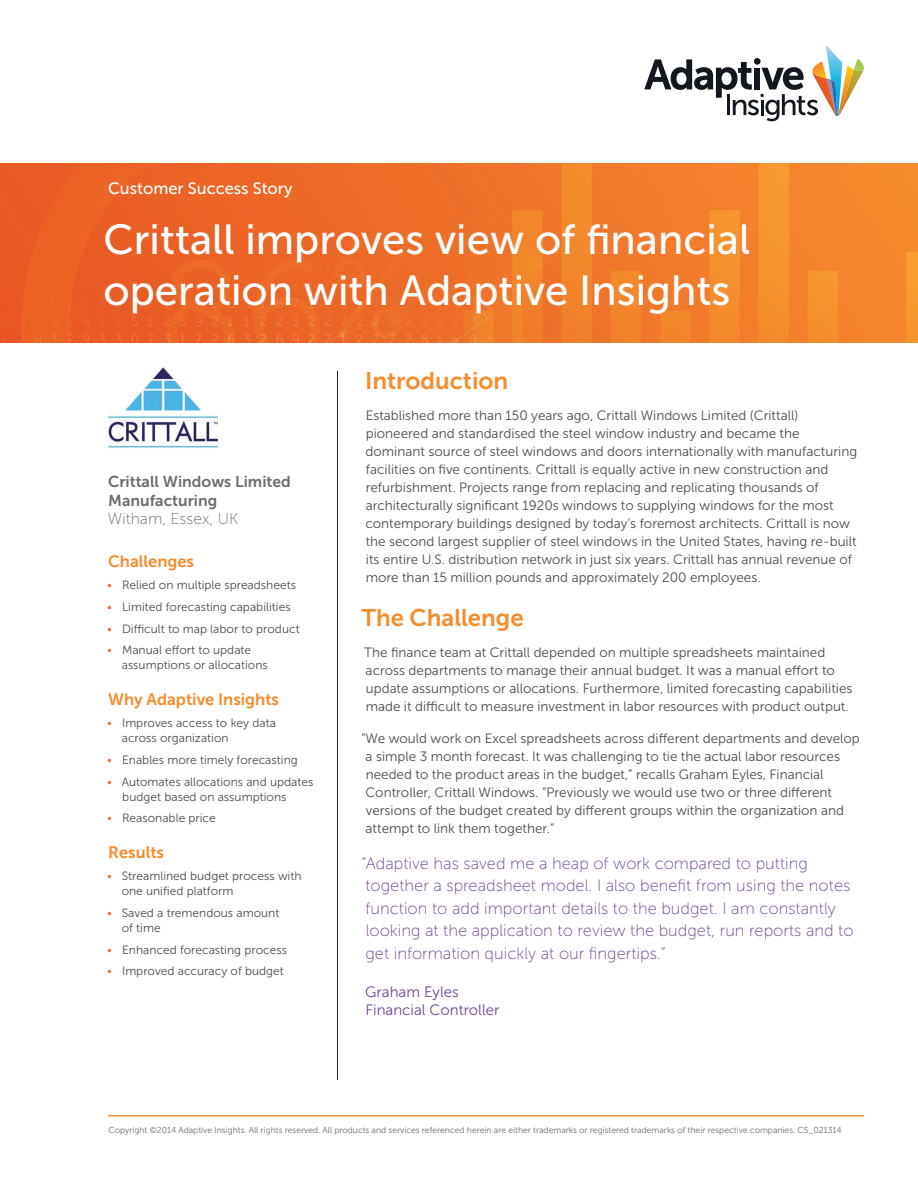
<style>
.page{position:relative;width:918px;height:1188px;background:#fff}
.page>*{position:absolute;margin:0;border:0;box-sizing:border-box;transform-origin:0 0}
.t1{font:42px/51px "Museo Sans 500";color:#fff}
.t2{font:24px "Museo Sans 700";color:#f68c2c}
.t3{font:16.5px/22.5px "Museo Sans 100";color:#6f4795}
.t4{font:16.5px "Museo Sans 700";color:#f68c2c}
.t5{font:16.5px "Museo Sans 500";color:#fff}
.t6{font:15.75px/18.8px "Museo Sans 700";color:#6c6d70}
.t7{font:15.75px "Museo Sans 100";color:#6c6d70}
.t8{font:15px/18px "Museo Sans 300";color:#6f4795}
.t9{font:13.5px/18px "Museo Sans 300";color:#4b4c4d}
.t10{font:12px/15px "Museo Sans 300";color:#4b4c4d}
.t11{font:8.7px "Museo Sans 300";color:#6c6b71}
.s1{color:#e8703b}
</style>
<div class="page">
<img style="left:0;top:164px;width:918px;height:178px">
<hr style="left:108px;top:1115px;width:756px;height:1px;background:#f68c2c">
<svg style="left:644px;top:46px;width:220px;height:75px"></svg>
<hr style="left:337px;top:371px;width:1px;height:709px;background:#231f20">
<img style="left:108px;top:368px;width:110px;height:80px">
<p class="t5" style="left:108px;top:179px;width:186px">Customer Success Story</p>
<h1 class="t1" style="left:104px;top:215px;width:648px">Crittall improves view of financial operation with Adaptive Insights</h1>
<p class="t6" style="left:108px;top:472px;width:184px">Crittall Windows Limited<br>Manufacturing</p>
<p class="t7" style="left:108px;top:511px;width:132px">Witham, Essex, UK</p>
<p class="t4" style="left:108px;top:552px;width:87px">Challenges</p>
<p class="t10" style="left:107px;top:577px;width:190px"><span class="s1">•</span> Relied on multiple spreadsheets</p>
<p class="t10" style="left:107px;top:599px;width:185px"><span class="s1">•</span> Limited forecasting capabilities</p>
<p class="t10" style="left:107px;top:621px;width:194px"><span class="s1">•</span> Difficult to map labor to product</p>
<p class="t10" style="left:122px;top:643px;width:148px;text-indent:-15px"><span class="s1">•</span> Manual effort to update assumptions or allocations</p>
<p class="t4" style="left:108px;top:690px;width:172px">Why Adaptive Insights</p>
<p class="t10" style="left:122px;top:715px;width:156px;text-indent:-15px"><span class="s1">•</span> Improves access to key data across organization</p>
<p class="t10" style="left:107px;top:752px;width:192px"><span class="s1">•</span> Enables more timely forecasting</p>
<p class="t10" style="left:122px;top:774px;width:193px;text-indent:-15px"><span class="s1">•</span> Automates allocations and updates budget based on assumptions</p>
<p class="t10" style="left:107px;top:811px;width:110px"><span class="s1">•</span> Reasonable price</p>
<p class="t4" style="left:108px;top:843px;width:57px">Results</p>
<p class="t10" style="left:122px;top:868px;width:181px;text-indent:-15px"><span class="s1">•</span> Streamlined budget process with one unified platform</p>
<p class="t10" style="left:122px;top:905px;width:159px;text-indent:-15px"><span class="s1">•</span> Saved a tremendous amount of time</p>
<p class="t10" style="left:107px;top:942px;width:181px"><span class="s1">•</span> Enhanced forecasting process</p>
<p class="t10" style="left:107px;top:964px;width:178px"><span class="s1">•</span> Improved accuracy of budget</p>
<h2 class="t2" style="left:365px;top:367px;width:145px">Introduction</h2>
<p class="t9" style="left:365px;top:407px;width:493px">Established more than 150 years ago, Crittall Windows Limited (Crittall) pioneered and standardised the steel window industry and became the dominant source of steel windows and doors internationally with manufacturing facilities on five continents. Crittall is equally active in new construction and refurbishment. Projects range from replacing and replicating thousands of architecturally significant 1920s windows to supplying windows for the most contemporary buildings designed by today’s foremost architects. Crittall is now the second largest supplier of steel windows in the United States, having re-built its entire U.S. distribution network in just six years. Crittall has annual revenue of more than 15 million pounds and approximately 200 employees.</p>
<h2 class="t2" style="left:362px;top:604px;width:164px">The Challenge</h2>
<p class="t9" style="left:364px;top:644px;width:490px">The finance team at Crittall depended on multiple spreadsheets maintained across departments to manage their annual budget. It was a manual effort to update assumptions or allocations. Furthermore, limited forecasting capabilities made it difficult to measure investment in labor resources with product output.</p>
<p class="t9" style="left:365px;top:729px;width:496px;text-indent:-4px">“We would work on Excel spreadsheets across different departments and develop a simple 3 month forecast. It was challenging to tie the actual labor resources needed to the product areas in the budget,” recalls Graham Eyles, Financial Controller, Crittall Windows. “Previously we would use two or three different versions of the budget created by different groups within the organization and attempt to link them together.”</p>
<p class="t3" style="left:362px;top:852px;width:494px">“Adaptive has saved me a heap of work compared to putting together a spreadsheet model. I also benefit from using the notes function to add important details to the budget. I am constantly looking at the application to review the budget, run reports and to get information quickly at our fingertips.”</p>
<p class="t8" style="left:365px;top:983px;width:136px">Graham Eyles<br>Financial Controller</p>
<p class="t11" style="left:108px;top:1126px;width:735px">Copyright ©2014 Adaptive Insights. All rights reserved. All products and services referenced herein are either trademarks or registered trademarks of their respective companies. CS_021314</p>
</div>
